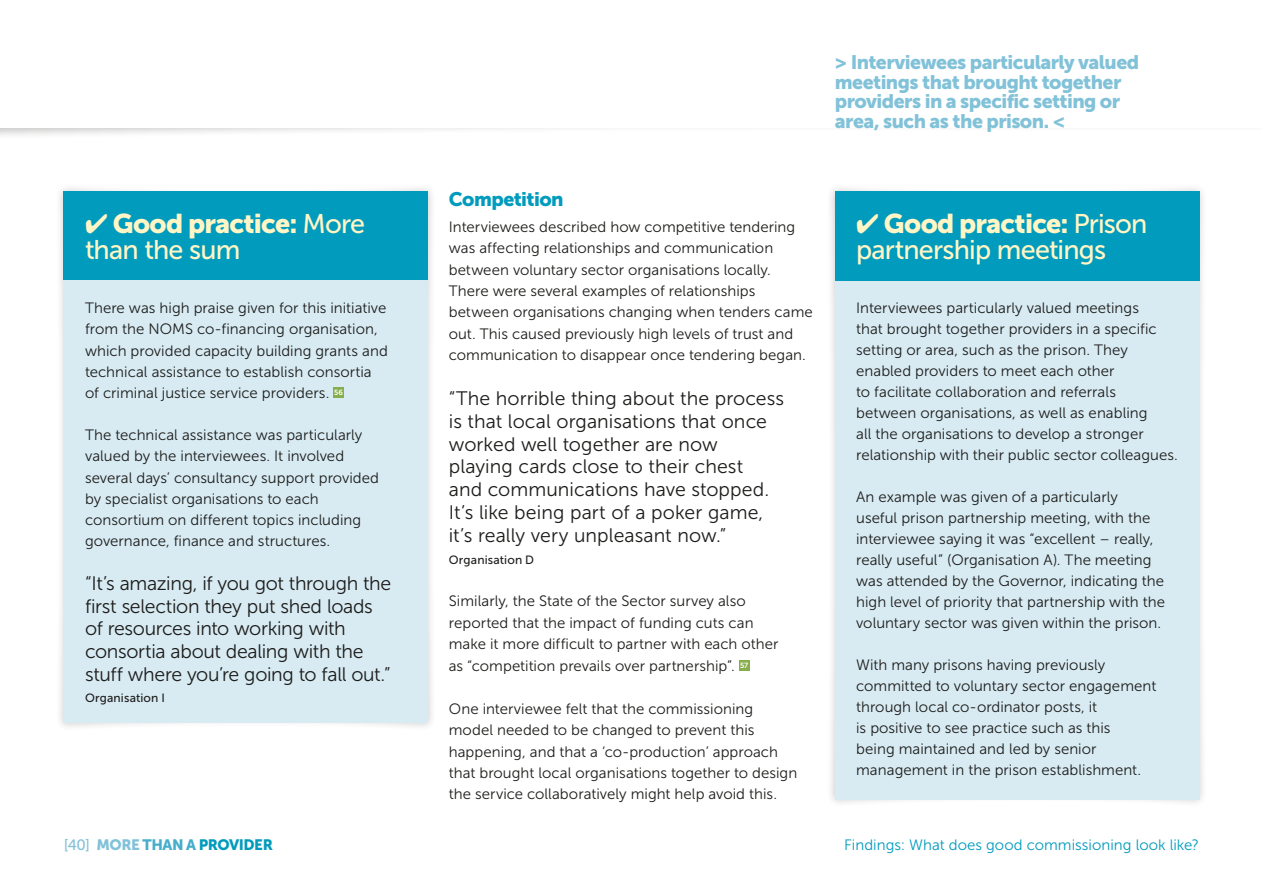
<style>
.page{position:relative;width:1263px;height:893px;background:#fff}
.page>*{position:absolute;margin:0;border:0;box-sizing:border-box;transform-origin:0 0}
.t1{font:27px "Museo Sans 900";letter-spacing:-.03em;color:#fff5c5}
.t2{font:27px "Museo Sans 500";letter-spacing:-.03em;color:#fff5c5}
.t3{font:19.5px/23px "Museo Sans 300";letter-spacing:-.005em;color:#1d1d1b}
.t4{font:19.5px/19.5px "Museo Sans 900";letter-spacing:-.03em;color:#82c2d9}
.t5{font:19.5px "Museo Sans 900";letter-spacing:-.03em;color:#009bbd}
.t6{font:15px/21px "Museo Sans 300";letter-spacing:.005em;color:#1d1d1b}
.t7{font:15px "Museo Sans 300";letter-spacing:.005em;color:#009bbd}
.t8{font:15px "Museo Sans 900";letter-spacing:-.03em;color:#009bbd}
.t9{font:12px "Museo Sans 500";letter-spacing:.015em;color:#1d1d1b}
.s1{font-family:"Museo Sans 500"}
.s2{font-family:"Museo Sans 500";color:#82c2d9}
.s3{color:#82c2d9}
.s4{color:#46aecb}
</style>
<div class="page">
<div style="left:0;top:0;width:1263px;height:140px;background:#1d1d1b;opacity:.25"></div>
<div style="left:0;top:0;width:1263px;height:128px;background:#fff"></div>
<div style="left:56px;top:184px;width:380px;height:547px;background:#1d1d1b;opacity:.25"></div>
<div style="left:64px;top:191px;width:364px;height:90px;background:#009bbd"></div>
<div style="left:64px;top:281px;width:364px;height:442px;background:#d8ebf3"></div>
<div style="left:333px;top:387px;width:11px;height:11px;background:#87ae4c"></div>
<div style="left:739px;top:660px;width:10px;height:11px;background:#87ae4c"></div>
<div style="left:827px;top:184px;width:380px;height:624px;background:#1d1d1b;opacity:.25"></div>
<div style="left:835px;top:191px;width:364px;height:90px;background:#009bbd"></div>
<div style="left:835px;top:281px;width:364px;height:518px;background:#d8ebf3"></div>
<h1 class="t1" style="left:85px;top:208px;width:282px">✔ Good practice: <span class="s1">More</span></h1>
<h1 class="t2" style="left:85px;top:235px;width:157px">than the sum</h1>
<p class="t6" style="left:85px;top:298px;width:304px">There was high praise given for this initiative from the NOMS co-financing organisation, which provided capacity building grants and technical assistance to establish consortia of criminal justice service providers. <sup>56</sup></p>
<p class="t6" style="left:85px;top:425px;width:296px">The technical assistance was particularly valued by the interviewees. It involved several days’ consultancy support provided by specialist organisations to each consortium on different topics including governance, finance and structures.</p>
<h2 class="t3" style="left:85px;top:572px;width:308px">“It’s amazing, if you got through the first selection they put shed loads of resources into working with consortia about dealing with the stuff where you’re going to fall out.”</h2>
<p class="t9" style="left:85px;top:691px;width:81px">Organisation I</p>
<p class="t8" style="left:64px;top:837px;width:211px"><span class="s2">[40]</span> <span class="s3">MORE</span> <span class="s4">THAN A</span> PROVIDER</p>
<h2 class="t4" style="left:835px;top:52px;width:306px">&gt; Interviewees particularly valued meetings that brought together providers in a specific setting or area, such as the prison. &lt;</h2>
<h2 class="t5" style="left:449px;top:188px;width:116px">Competition</h2>
<p class="t6" style="left:449px;top:216px;width:366px;line-height:21.5px">Interviewees described how competitive tendering was affecting relationships and communication between voluntary sector organisations locally.<br>There were several examples of relationships between organisations changing when tenders came out. This caused previously high levels of trust and communication to disappear once tendering began.</p>
<p class="t3" style="left:449px;top:387px;width:337px">“The horrible thing about the process is that local organisations that once worked well together are now playing cards close to their chest<br>and communications have stopped.<br>It’s like being part of a poker game, it’s really very unpleasant now.”</p>
<p class="t9" style="left:449px;top:553px;width:87px">Organisation D</p>
<p class="t6" style="left:449px;top:591px;width:331px;line-height:21.5px">Similarly, the State of the Sector survey also reported that the impact of funding cuts can make it more difficult to partner with each other as “competition prevails over partnership”. <sup>57</sup></p>
<p class="t6" style="left:449px;top:698px;width:350px;line-height:21.5px">One interviewee felt that the commissioning model needed to be changed to prevent this happening, and that a ‘co-production’ approach that brought local organisations together to design the service collaboratively might help avoid this.</p>
<h1 class="t1" style="left:856px;top:208px;width:293px">✔ Good practice: <span class="s1">Prison</span></h1>
<h1 class="t2" style="left:856px;top:235px;width:252px">partnership meetings</h1>
<p class="t6" style="left:856px;top:298px;width:323px">Interviewees particularly valued meetings<br>that brought together providers in a specific setting or area, such as the prison. They enabled providers to meet each other<br>to facilitate collaboration and referrals between organisations, as well as enabling<br>all the organisations to develop a stronger relationship with their public sector colleagues.</p>
<p class="t6" style="left:856px;top:487px;width:310px">An example was given of a particularly<br>useful prison partnership meeting, with the interviewee saying it was “excellent – really, really useful” (Organisation A). The meeting was attended by the Governor, indicating the high level of priority that partnership with the voluntary sector was given within the prison.</p>
<p class="t6" style="left:856px;top:655px;width:302px">With many prisons having previously committed to voluntary sector engagement through local co-ordinator posts, it<br>is positive to see practice such as this<br>being maintained and led by senior management in the prison establishment.</p>
<p class="t7" style="left:844px;top:837px;width:356px">Findings: What does good commissioning look like?</p>
</div>
